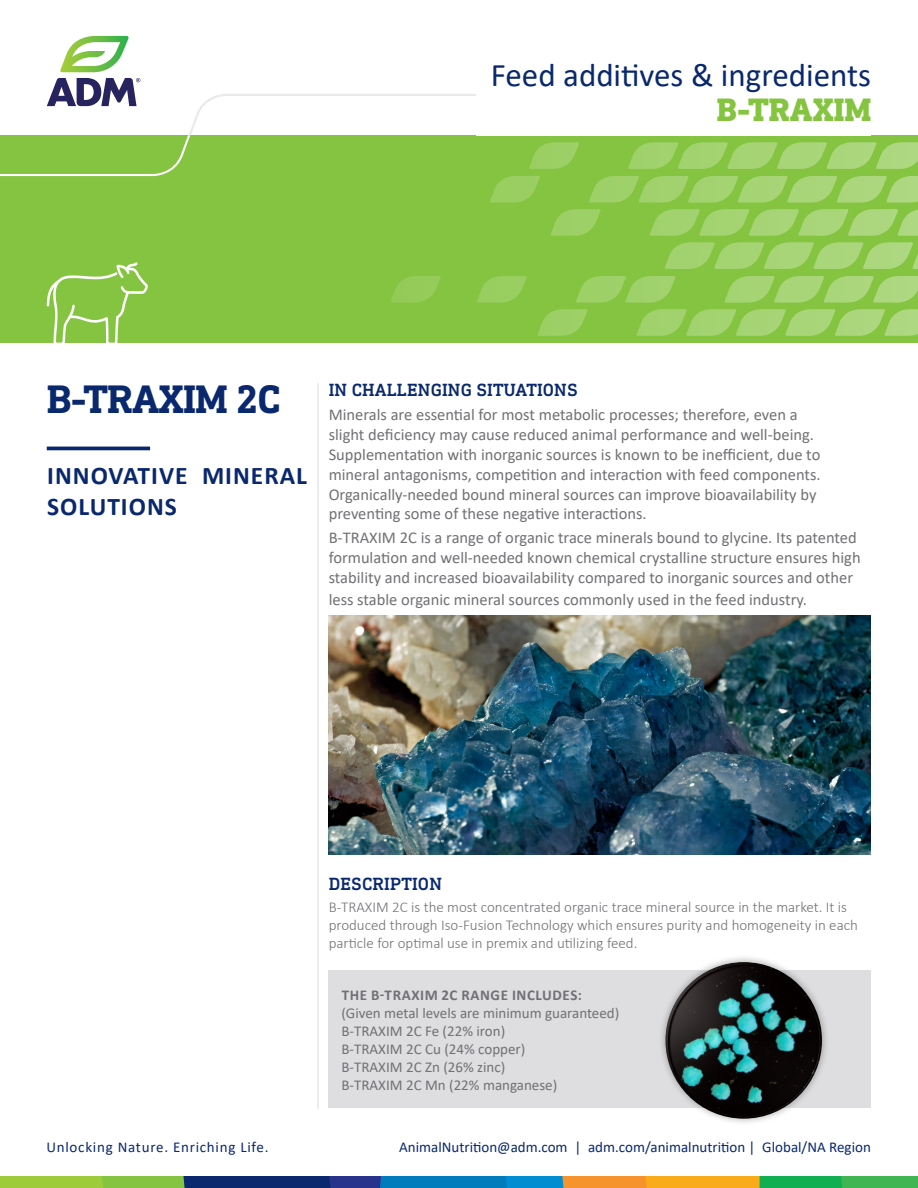
<style>
.page{position:relative;width:918px;height:1188px;background:#fff}
.page>*{position:absolute;margin:0;border:0;box-sizing:border-box;transform-origin:0 0}
.t1{font:700 40.5px "DIN Next Slab Pro";letter-spacing:-.02em;color:#09286d}
.t2{font:33px "Calibri";color:#09286d}
.t3{font:800 33px "DIN Next Slab Pro";color:#84c440}
.t4{font:700 25.5px/30.6px "Calibri";letter-spacing:.04em;color:#09286d}
.Headline_Blue{font:500 18px "DIN Next Slab Pro";letter-spacing:.01em;color:#09286d}
.Headline_Blue-2{font:16.5px/19.8px "Calibri";color:#717074}
.t5{font:300 15px/18px "Calibri";color:#717074}
.t6{font:15px "Calibri";color:#717074}
.t7{font:15px "Calibri";color:#09286d}
.t8{font:15px "Calibri";letter-spacing:.05em;color:#09286d}
.t9{font:700 15px "Calibri";letter-spacing:.04em;color:#717074}
</style>
<div class="page">
<svg style="left:0;top:1177px;width:918px;height:11px;background:#5c8c61"></svg>
<svg style="left:46px;top:94px;width:430px;height:42px"></svg>
<svg style="left:60px;top:36px;width:69px;height:36px"></svg>
<svg style="left:47px;top:78px;width:93px;height:28px"></svg>
<div style="left:0;top:136px;width:918px;height:207px;background:#84c440"></div>
<svg style="left:391px;top:142px;width:527px;height:194px"></svg>
<svg style="left:47px;top:262px;width:101px;height:81px"></svg>
<img style="left:329px;top:616px;width:542px;height:239px">
<hr style="left:317px;top:383px;width:2px;height:725px;background:#dedee1">
<svg style="left:0;top:135px;width:190px;height:41px"></svg>
<div style="left:329px;top:970px;width:542px;height:138px;background:#dedee1"></div>
<div style="left:658px;top:954px;width:172px;height:172px;background:#231f20;opacity:.39"></div>
<img style="left:665px;top:962px;width:157px;height:157px;border-radius:78px">
<hr style="left:47px;top:447px;width:103px;height:3px;background:#09286d">
<p class="t2" style="left:491px;top:52px;width:382px">Feed additives &amp; ingredients</p>
<p class="t3" style="left:717px;top:90px;width:156px">B-TRAXIM</p>
<p class="t1" style="left:47px;top:376px;width:236px">B-TRAXIM 2C</p>
<p class="t4" style="left:47px;top:460px;width:261px">INNOVATIVE MINERAL<br>SOLUTIONS</p>
<p class="Headline_Blue" style="left:329px;top:380px;width:250px">IN CHALLENGING SITUATIONS</p>
<p class="Headline_Blue-2" style="left:329px;top:405px;width:494px">Minerals are essential for most metabolic processes; therefore, even a slight deficiency may cause reduced animal performance and well-being.<br>Supplementation with inorganic sources is known to be inefficient, due to mineral antagonisms, competition and interaction with feed components.<br>Organically-needed bound mineral sources can improve bioavailability by preventing some of these negative interactions.</p>
<p class="Headline_Blue-2" style="left:329px;top:528px;width:533px">B-TRAXIM 2C is a range of organic trace minerals bound to glycine. Its patented formulation and well-needed known chemical crystalline structure ensures high stability and increased bioavailability compared to inorganic sources and other</p>
<p class="Headline_Blue-2" style="left:329px;top:589px;width:480px">less stable organic mineral sources commonly used in the feed industry.</p>
<p class="Headline_Blue" style="left:329px;top:873px;width:115px">DESCRIPTION</p>
<p class="t5" style="left:329px;top:898px;width:531px">B-TRAXIM 2C is the most concentrated organic trace mineral source in the market. It is produced through Iso-Fusion Technology which ensures purity and homogeneity in each particle for optimal use in premix and utilizing feed.</p>
<p class="t9" style="left:342px;top:984px;width:242px">THE B-TRAXIM 2C RANGE INCLUDES:</p>
<p class="t6" style="left:341px;top:1002px;width:279px">(Given metal levels are minimum guaranteed)</p>
<p class="t6" style="left:341px;top:1020px;width:165px">B-TRAXIM 2C Fe (22% iron)</p>
<p class="t6" style="left:341px;top:1038px;width:185px">B-TRAXIM 2C Cu (24% copper)</p>
<p class="t6" style="left:341px;top:1056px;width:165px">B-TRAXIM 2C Zn (26% zinc)</p>
<p class="t6" style="left:341px;top:1074px;width:217px">B-TRAXIM 2C Mn (22% manganese)</p>
<p class="t8" style="left:46px;top:1137px;width:224px">Unlocking Nature. Enriching Life.</p>
<p class="t7" style="left:399px;top:1137px;width:473px">AnimalNutrition@adm.com | adm.com/animalnutrition | Global/NA Region</p>
</div>
